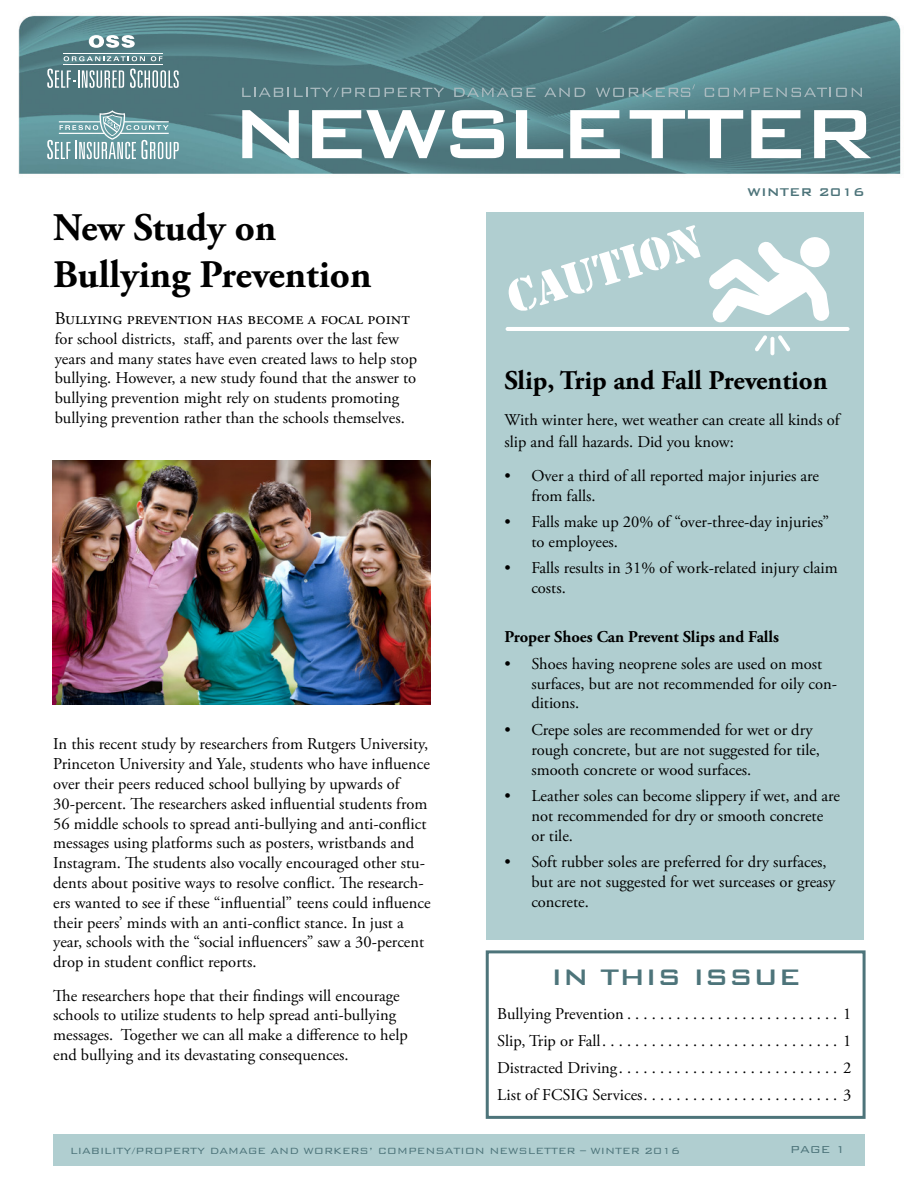
<style>
.page{position:relative;width:918px;height:1188px;background:#fff}
.page>*{position:absolute;margin:0;border:0;box-sizing:border-box;transform-origin:0 0}
.t1{font:48px "Stencil";color:#fff}
.t2{font:700 39px/46.8px "Adobe Garamond Pro";color:#000}
.t3{font:500 30px "Bank Gothic";color:#4d747a}
.t4{font:700 27px "Adobe Garamond Pro";color:#000}
.t5{font:18px "Adobe Garamond Pro";color:#000}
.t6{font:16.5px/19.8px "Adobe Garamond Pro";color:#000}
.t7{font:16.5px/19.8px "Adobe Garamond Pro";letter-spacing:-.115em;color:#000}
.t8{font:700 16.5px "Adobe Garamond Pro";color:#000}
.t9{font:500 15px "Bank Gothic";color:#4d747a}
.t10{font:300 13.5px "Bank Gothic";color:#4d747a}
.t11{font:300 12px "Bank Gothic";color:#4d747a}
</style>
<div class="page">
<div style="left:53px;top:1135px;width:812px;height:31px;background:#b0ced0"></div>
<div style="left:486px;top:950px;width:380px;height:169px;border:3px solid #4d747a"></div>
<img style="left:18px;top:15px;width:883px;height:159px">
<hr style="left:63px;top:53px;width:100px;height:1px;background:#fff">
<hr style="left:63px;top:64px;width:100px;height:1px;background:#fff">
<svg style="left:64px;top:56px;width:81px;height:5px"></svg>
<svg style="left:151px;top:56px;width:11px;height:5px"></svg>
<svg style="left:47px;top:69px;width:77px;height:19px"></svg>
<svg style="left:130px;top:69px;width:49px;height:19px"></svg>
<svg style="left:89px;top:35px;width:46px;height:13px"></svg>
<svg style="left:242px;top:110px;width:57px;height:48px"></svg>
<svg style="left:312px;top:110px;width:192px;height:48px"></svg>
<svg style="left:516px;top:110px;width:47px;height:48px"></svg>
<svg style="left:570px;top:110px;width:50px;height:48px"></svg>
<svg style="left:630px;top:110px;width:113px;height:48px"></svg>
<svg style="left:751px;top:110px;width:50px;height:48px"></svg>
<svg style="left:814px;top:110px;width:57px;height:48px"></svg>
<svg style="left:47px;top:110px;width:132px;height:49px;background:#83abb0"></svg>
<svg style="left:242px;top:87px;width:202px;height:10px;background:#65878d"></svg>
<svg style="left:454px;top:88px;width:82px;height:9px"></svg>
<svg style="left:544px;top:88px;width:41px;height:9px"></svg>
<svg style="left:596px;top:84px;width:99px;height:13px"></svg>
<svg style="left:705px;top:88px;width:157px;height:9px"></svg>
<div style="left:486px;top:212px;width:378px;height:728px;background:#b0ced0"></div>
<img style="left:52px;top:460px;width:378px;height:244px">
<svg style="left:709px;top:237px;width:121px;height:86px"></svg>
<hr style="left:506px;top:327px;width:344px;height:4px;background:#fff;border-radius:2px">
<svg style="left:755px;top:335px;width:12px;height:16px"></svg>
<svg style="left:778px;top:335px;width:12px;height:16px"></svg>
<svg style="left:770px;top:337px;width:4px;height:18px"></svg>
<h2 class="t2" style="left:53px;top:205px;width:320px">New Study on<br>Bullying Prevention</h2>
<p class="t5" style="left:55px;top:308px;width:357px">Bullying prevention has become a focal point</p>
<p class="t6" style="left:55px;top:329px;width:364px">for school districts, staff, and parents over the last few years and many states have even created laws to help stop bullying. However, a new study found that the answer to bullying prevention might rely on students promoting bullying prevention rather than the schools themselves.</p>
<p class="t6" style="left:53px;top:735px;width:379px">In this recent study by researchers from Rutgers University, Princeton University and Yale, students who have influence over their peers reduced school bullying by upwards of 30-percent. The researchers asked influential students from 56 middle schools to spread anti-bullying and anti-conflict messages using platforms such as posters, wristbands and Instagram. The students also vocally encouraged other stu&shy;dents about positive ways to resolve conflict. The research&shy;ers wanted to see if these “influential” teens could influence their peers’ minds with an anti-conflict stance. In just a year, schools with the “social influencers” saw a 30-percent drop in student conflict reports.</p>
<p class="t6" style="left:53px;top:986px;width:356px">The researchers hope that their findings will encourage schools to utilize students to help spread anti-bullying messages. Together we can all make a difference to help end bullying and its devastating consequences.</p>
<h1 class="t1" style="left:501px;top:272px;width:202px;rotate:-17deg">CAUTION</h1>
<p class="t9" style="left:747px;top:180px;width:119px">WINTER 2016</p>
<h3 class="t4" style="left:504px;top:365px;width:325px">Slip, Trip and Fall Prevention</h3>
<p class="t6" style="left:504px;top:409px;width:339px;line-height:22.5px">With winter here, wet weather can create all kinds of slip and fall hazards. Did you know:</p>
<p class="t6" style="left:531px;top:466px;width:289px;text-indent:-27px">• Over a third of all reported major injuries are from falls.</p>
<p class="t6" style="left:531px;top:513px;width:299px;text-indent:-27px">• Falls make up 20% of “over-three-day injuries” to employees.</p>
<p class="t6" style="left:531px;top:559px;width:308px;text-indent:-27px">• Falls results in 31% of work-related injury claim costs.</p>
<p class="t8" style="left:504px;top:627px;width:276px">Proper Shoes Can Prevent Slips and Falls</p>
<p class="t6" style="left:531px;top:654px;width:307px;text-indent:-27px">• Shoes having neoprene soles are used on most surfaces, but are not recommended for oily con&shy;ditions.</p>
<p class="t6" style="left:531px;top:720px;width:290px;text-indent:-27px">• Crepe soles are recommended for wet or dry rough concrete, but are not suggested for tile, smooth concrete or wood surfaces.</p>
<p class="t6" style="left:531px;top:787px;width:310px;text-indent:-27px">• Leather soles can become slippery if wet, and are not recommended for dry or smooth concrete or tile.</p>
<p class="t7" style="left:531px;top:853px;width:306px;text-indent:-27px">• Soft rubber soles are preferred for dry surfaces, but are not suggested for wet surceases or greasy concrete.</p>
<h3 class="t3" style="left:551px;top:954px;width:251px">IN THIS ISSUE</h3>
<p class="t6" style="left:497px;top:1001px;width:356px;line-height:27px;text-align:justify">Bullying Prevention . . . . . . . . . . . . . . . . . . . . . . . . . . 1<br>Slip, Trip or Fall . . . . . . . . . . . . . . . . . . . . . . . . . . . . . 1<br>Distracted Driving . . . . . . . . . . . . . . . . . . . . . . . . . . . 2<br>List of FCSIG Services . . . . . . . . . . . . . . . . . . . . . . . . 3</p>
<p class="t11" style="left:70px;top:1142px;width:612px">LIABILITY/PROPERTY DAMAGE AND WORKERS’ COMPENSATION NEWSLETTER – WINTER 2016</p>
<p class="t10" style="left:790px;top:1139px;width:57px">PAGE 1</p>
</div>
